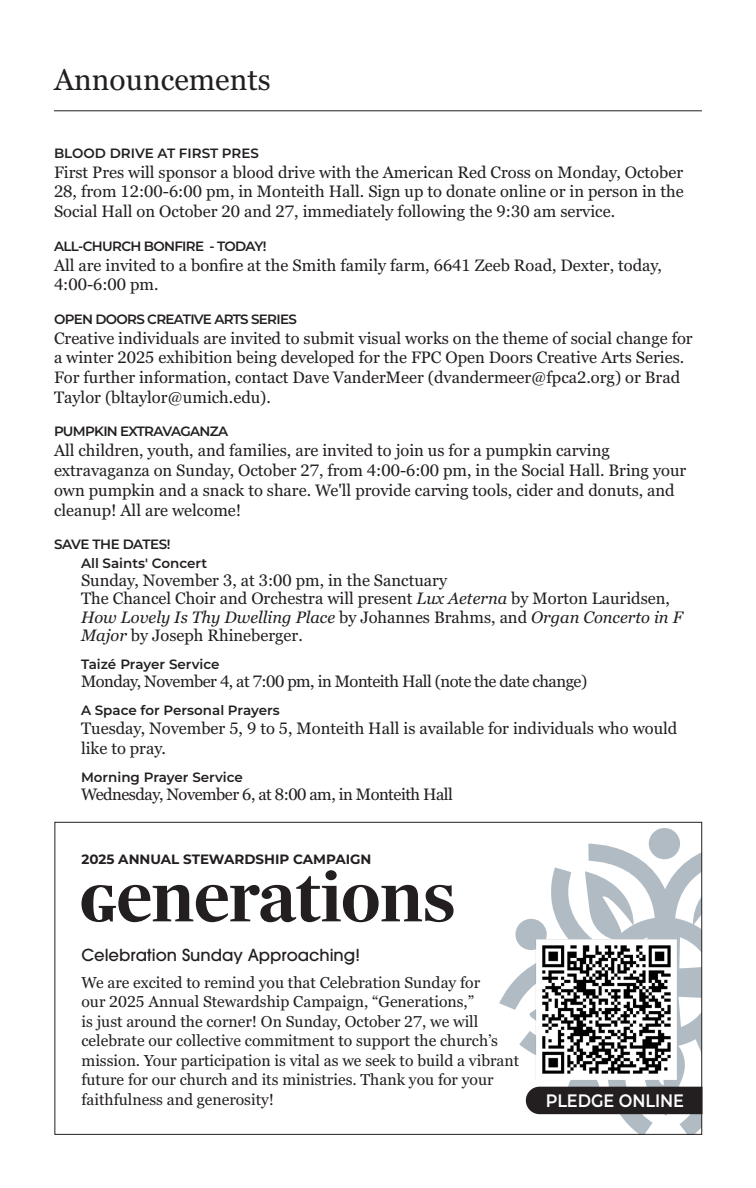
<style>
.page{position:relative;width:756px;height:1188px;background:#fff}
.page>*{position:absolute;margin:0;border:0;box-sizing:border-box;transform-origin:0 0}
.t1{font:30px "Georgia Pro";color:#231f20}
.t2{font:600 18px "Montserrat";letter-spacing:-.005em;color:#fff;scale:.9 1}
.t3{font:16.5px/19.8px "Georgia Pro";color:#231f20}
.t4{font:16.5px "Georgia Pro";letter-spacing:-.03em;color:#231f20}
.t5{font:500 16.5px "ITC Avant Garde Pro";color:#231f20}
.t6{font:15.75px/19.5px "Georgia Pro";color:#231f20}
.t7{font:600 13.5px "Montserrat";letter-spacing:-.015em;color:#231f20}
.t8{font:600 13.5px "Montserrat";letter-spacing:-.05em;color:#231f20}
.t9{font:700 13.5px "Montserrat";color:#231f20}
.s1{font-style:italic}
</style>
<div class="page">
<hr style="left:54px;top:110px;width:648px;height:1px;background:#231f20">
<div style="left:649px;top:828px;width:31px;height:31px;background:#b1bbc4;border-radius:50%"></div>
<svg style="left:81px;top:870px;width:373px;height:52px"></svg>
<svg style="left:498px;top:834px;width:204px;height:300px"></svg>
<p class="t1" style="left:54px;top:63px;width:218px">Announcements</p>
<p class="t7" style="left:54px;top:143px;width:207px">BLOOD DRIVE AT FIRST PRES</p>
<p class="t3" style="left:54px;top:163px;width:631px;text-align:justify">First Pres will sponsor a blood drive with the American Red Cross on Monday, October 28, from 12:00-6:00 pm, in Monteith Hall. Sign up to donate online or in person in the Social Hall on October 20 and 27, immediately following the 9:30 am service.</p>
<p class="t8" style="left:54px;top:236px;width:214px">ALL-CHURCH BONFIRE - TODAY!</p>
<p class="t3" style="left:54px;top:256px;width:610px">All are invited to a bonfire at the Smith family farm, 6641 Zeeb Road, Dexter, today,<br>4:00-6:00 pm.</p>
<p class="t8" style="left:54px;top:309px;width:244px">OPEN DOORS CREATIVE ARTS SERIES</p>
<p class="t3" style="left:54px;top:329px;width:640px">Creative individuals are invited to submit visual works on the theme of social change for a winter 2025 exhibition being developed for the FPC Open Doors Creative Arts Series.<br>For further information, contact Dave VanderMeer (dvandermeer@fpca2.org) or Brad Taylor (bltaylor@umich.edu).</p>
<p class="t8" style="left:54px;top:422px;width:176px">PUMPKIN EXTRAVAGANZA</p>
<p class="t3" style="left:54px;top:441px;width:634px">All children, youth, and families, are invited to join us for a pumpkin carving extravaganza on Sunday, October 27, from 4:00-6:00 pm, in the Social Hall. Bring your own pumpkin and a snack to share. We'll provide carving tools, cider and donuts, and cleanup! All are welcome!</p>
<p class="t7" style="left:54px;top:535px;width:118px">SAVE THE DATES!</p>
<p class="t7" style="left:81px;top:553px;width:128px">All Saints' Concert</p>
<p class="t3" style="left:81px;top:571px;width:368px">Sunday, November 3, at 3:00 pm, in the Sanctuary</p>
<p class="t3" style="left:81px;top:590px;width:603px;line-height:18.5px">The Chancel Choir and Orchestra will present <span class="s1">Lux Aeterna</span> by Morton Lauridsen,<br><span class="s1">How Lovely Is Thy Dwelling Place</span> by Johannes Brahms, and <span class="s1">Organ Concerto in F<br>Major</span> by Joseph Rhineberger.</p>
<p class="t7" style="left:81px;top:654px;width:140px">Taizé Prayer Service</p>
<p class="t4" style="left:81px;top:672px;width:508px">Monday, November 4, at 7:00 pm, in Monteith Hall (note the date change)</p>
<p class="t7" style="left:81px;top:700px;width:200px">A Space for Personal Prayers</p>
<p class="t3" style="left:81px;top:719px;width:598px">Tuesday, November 5, 9 to 5, Monteith Hall is available for individuals who would like to pray.</p>
<p class="t7" style="left:81px;top:767px;width:163px">Morning Prayer Service</p>
<p class="t4" style="left:81px;top:785px;width:373px">Wednesday, November 6, at 8:00 am, in Monteith Hall</p>
<p class="t9" style="left:81px;top:849px;width:292px">2025 ANNUAL STEWARDSHIP CAMPAIGN</p>
<p class="t5" style="left:81px;top:945px;width:280px">Celebration Sunday Approaching!</p>
<p class="t6" style="left:81px;top:973px;width:439px">We are excited to remind you that Celebration Sunday for<br>our 2025 Annual Stewardship Campaign, “Generations,”<br>is just around the corner! On Sunday, October 27, we will celebrate our collective commitment to support the church’s mission. Your participation is vital as we seek to build a vibrant future for our church and its ministries. Thank you for your faithfulness and generosity!</p>
<p class="t2" style="left:546px;top:1088px;width:155px">PLEDGE ONLINE</p>
</div>
